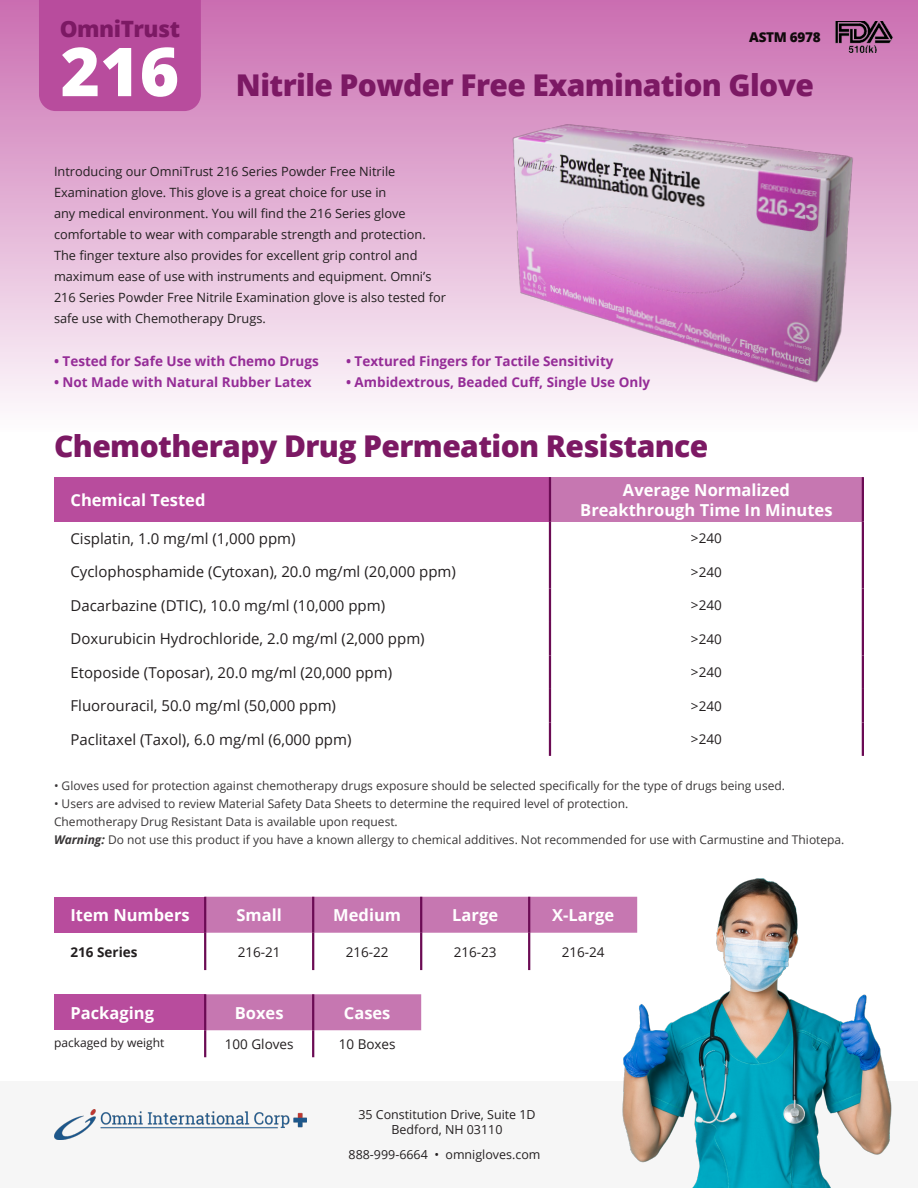
<style>
.page{position:relative;width:918px;height:1188px;background:#fff}
.page>*{position:absolute;margin:0;border:0;box-sizing:border-box;transform-origin:0 0}
.t1{font:800 67.5px "Open Sans";color:#fff}
.t2{font:800 30px "Open Sans";letter-spacing:-.02em;color:#7c1964}
.t3{font:800 22.5px "Open Sans";letter-spacing:-.02em;color:#7c1964}
.t4{font:700 16.5px/19.8px "Open Sans";color:#fff;text-align:center}
.t5{font:15px "Open Sans";color:#231f20}
.t6{font:700 13.5px "Open Sans";color:#952c97}
.t7{font:13.5px "Open Sans";color:#231f20}
.t8{font:700 13.5px "Open Sans";color:#231f20}
.t9{font:800 13.5px "Open Sans";letter-spacing:-.02em;color:#110a0c}
.t10{font:12.75px/21px "Open Sans";color:#231f20}
.t11{font:12.45px/15px "Open Sans";color:#231f20;text-align:center}
.t12{font:12px "Open Sans";color:#393637}
.t13{font:12px "Open Sans";color:#231f20}
.s1{font-weight:700;font-style:italic}
</style>
<div class="page">
<div style="left:0;top:1081px;width:918px;height:107px;background:#f6f6f6"></div>
<img style="left:54px;top:1110px;width:252px;height:30px">
<div style="left:0;top:0;width:918px;height:432px;background:linear-gradient(to bottom,#ca6db1,#fefcfd)"></div>
<div style="left:54px;top:994px;width:151px;height:36px;background:#b84c9d"></div>
<div style="left:206px;top:994px;width:215px;height:36px;background:#c677b1"></div>
<hr style="left:204px;top:994px;width:2px;height:36px;background:#6b0b54">
<hr style="left:312px;top:994px;width:2px;height:36px;background:#6b0b54">
<hr style="left:204px;top:1030px;width:2px;height:27px;background:#6b0b54">
<hr style="left:312px;top:1030px;width:2px;height:27px;background:#6b0b54">
<img style="left:606px;top:878px;width:286px;height:310px">
<div style="left:54px;top:897px;width:151px;height:36px;background:#b84c9d"></div>
<div style="left:206px;top:897px;width:431px;height:36px;background:#c677b1"></div>
<hr style="left:204px;top:897px;width:2px;height:36px;background:#6b0b54">
<hr style="left:312px;top:897px;width:2px;height:36px;background:#6b0b54">
<hr style="left:420px;top:897px;width:2px;height:36px;background:#6b0b54">
<hr style="left:528px;top:897px;width:2px;height:36px;background:#6b0b54">
<hr style="left:204px;top:933px;width:2px;height:37px;background:#6b0b54">
<hr style="left:312px;top:933px;width:2px;height:37px;background:#6b0b54">
<hr style="left:420px;top:933px;width:2px;height:37px;background:#6b0b54">
<hr style="left:528px;top:933px;width:2px;height:37px;background:#6b0b54">
<img style="left:459px;top:96px;width:430px;height:305px">
<div style="left:54px;top:477px;width:496px;height:45px;background:#b84c9d"></div>
<div style="left:550px;top:477px;width:313px;height:45px;background:#c677b1"></div>
<hr style="left:549px;top:477px;width:2px;height:45px;background:#6b0b54">
<hr style="left:862px;top:477px;width:2px;height:45px;background:#6b0b54">
<hr style="left:549px;top:522px;width:2px;height:33px;background:#6b0b54">
<hr style="left:862px;top:522px;width:2px;height:33px;background:#6b0b54">
<hr style="left:549px;top:555px;width:2px;height:33px;background:#6b0b54">
<hr style="left:862px;top:555px;width:2px;height:33px;background:#6b0b54">
<hr style="left:549px;top:588px;width:2px;height:34px;background:#6b0b54">
<hr style="left:862px;top:588px;width:2px;height:34px;background:#6b0b54">
<hr style="left:549px;top:622px;width:2px;height:33px;background:#6b0b54">
<hr style="left:862px;top:622px;width:2px;height:33px;background:#6b0b54">
<hr style="left:549px;top:655px;width:2px;height:34px;background:#6b0b54">
<hr style="left:862px;top:655px;width:2px;height:34px;background:#6b0b54">
<hr style="left:549px;top:689px;width:2px;height:33px;background:#6b0b54">
<hr style="left:862px;top:689px;width:2px;height:33px;background:#6b0b54">
<hr style="left:549px;top:722px;width:2px;height:34px;background:#6b0b54">
<hr style="left:862px;top:722px;width:2px;height:34px;background:#6b0b54">
<div style="left:39px;top:0;width:162px;height:111px;background:#b84c9d"></div>
<img style="left:833px;top:21px;width:61px;height:32px">
<p class="t3" style="left:60px;top:11px;width:122px">OmniTrust</p>
<p class="t1" style="left:61px;top:20px;width:120px">216</p>
<p class="t9" style="left:749px;top:27px;width:73px">ASTM 6978</p>
<p class="t2" style="left:236px;top:62px;width:580px">Nitrile Powder Free Examination Glove</p>
<p class="t10" style="left:54px;top:161px;width:393px">Introducing our OmniTrust 216 Series Powder Free Nitrile Examination glove. This glove is a great choice for use in<br>any medical environment. You will find the 216 Series glove comfortable to wear with comparable strength and protection.<br>The finger texture also provides for excellent grip control and maximum ease of use with instruments and equipment. Omni’s 216 Series Powder Free Nitrile Examination glove is also tested for safe use with Chemotherapy Drugs.</p>
<p class="t6" style="left:54px;top:352px;width:266px">• Tested for Safe Use with Chemo Drugs</p>
<p class="t6" style="left:54px;top:373px;width:259px">• Not Made with Natural Rubber Latex</p>
<p class="t6" style="left:346px;top:352px;width:269px">• Textured Fingers for Tactile Sensitivity</p>
<p class="t6" style="left:346px;top:373px;width:306px">• Ambidextrous, Beaded Cuff, Single Use Only</p>
<p class="t2" style="left:54px;top:423px;width:656px">Chemotherapy Drug Permeation Resistance</p>
<p class="t4" style="left:70px;top:489px;width:136px">Chemical Tested</p>
<p class="t4" style="left:580px;top:479px;width:254px">Average Normalized<br>Breakthrough Time In Minutes</p>
<p class="t5" style="left:70px;top:528px;width:227px">Cisplatin, 1.0 mg/ml (1,000 ppm)</p>
<p class="t7" style="left:691px;top:529px;width:32px">&gt;240</p>
<p class="t5" style="left:70px;top:562px;width:387px">Cyclophosphamide (Cytoxan), 20.0 mg/ml (20,000 ppm)</p>
<p class="t7" style="left:691px;top:563px;width:32px">&gt;240</p>
<p class="t5" style="left:70px;top:595px;width:316px">Dacarbazine (DTIC), 10.0 mg/ml (10,000 ppm)</p>
<p class="t7" style="left:691px;top:596px;width:32px">&gt;240</p>
<p class="t5" style="left:70px;top:629px;width:356px">Doxurubicin Hydrochloride, 2.0 mg/ml (2,000 ppm)</p>
<p class="t7" style="left:691px;top:630px;width:32px">&gt;240</p>
<p class="t5" style="left:70px;top:662px;width:323px">Etoposide (Toposar), 20.0 mg/ml (20,000 ppm)</p>
<p class="t7" style="left:691px;top:663px;width:32px">&gt;240</p>
<p class="t5" style="left:70px;top:696px;width:267px">Fluorouracil, 50.0 mg/ml (50,000 ppm)</p>
<p class="t7" style="left:691px;top:697px;width:32px">&gt;240</p>
<p class="t5" style="left:70px;top:729px;width:282px">Paclitaxel (Taxol), 6.0 mg/ml (6,000 ppm)</p>
<p class="t7" style="left:691px;top:730px;width:32px">&gt;240</p>
<p class="t12" style="left:54px;top:777px;width:733px">• Gloves used for protection against chemotherapy drugs exposure should be selected specifically for the type of drugs being used.</p>
<p class="t12" style="left:54px;top:795px;width:576px">• Users are advised to review Material Safety Data Sheets to determine the required level of protection.</p>
<p class="t12" style="left:54px;top:813px;width:345px">Chemotherapy Drug Resistant Data is available upon request.</p>
<p class="t12" style="left:54px;top:831px;width:792px"><span class="s1">Warning:</span> Do not use this product if you have a known allergy to chemical additives. Not recommended for use with Carmustine and Thiotepa.</p>
<p class="t4" style="left:70px;top:905px;width:121px">Item Numbers</p>
<p class="t4" style="left:237px;top:905px;width:47px">Small</p>
<p class="t4" style="left:333px;top:905px;width:69px">Medium</p>
<p class="t4" style="left:452px;top:905px;width:47px">Large</p>
<p class="t4" style="left:552px;top:905px;width:64px">X-Large</p>
<p class="t8" style="left:70px;top:942px;width:68px">216 Series</p>
<p class="t7" style="left:238px;top:942px;width:44px">216-21</p>
<p class="t7" style="left:346px;top:942px;width:44px">216-22</p>
<p class="t7" style="left:454px;top:942px;width:44px">216-23</p>
<p class="t7" style="left:562px;top:942px;width:44px">216-24</p>
<p class="t4" style="left:70px;top:1002px;width:85px">Packaging</p>
<p class="t4" style="left:235px;top:1002px;width:50px">Boxes</p>
<p class="t4" style="left:344px;top:1002px;width:48px">Cases</p>
<p class="t13" style="left:54px;top:1035px;width:112px">packaged by weight</p>
<p class="t7" style="left:225px;top:1035px;width:70px">100 Gloves</p>
<p class="t7" style="left:339px;top:1035px;width:58px">10 Boxes</p>
<p class="t11" style="left:358px;top:1107px;width:179px">35 Constitution Drive, Suite 1D<br>Bedford, NH 03110</p>
<p class="t11" style="left:349px;top:1147px;width:193px">888-999-6664 • omnigloves.com</p>
</div>
